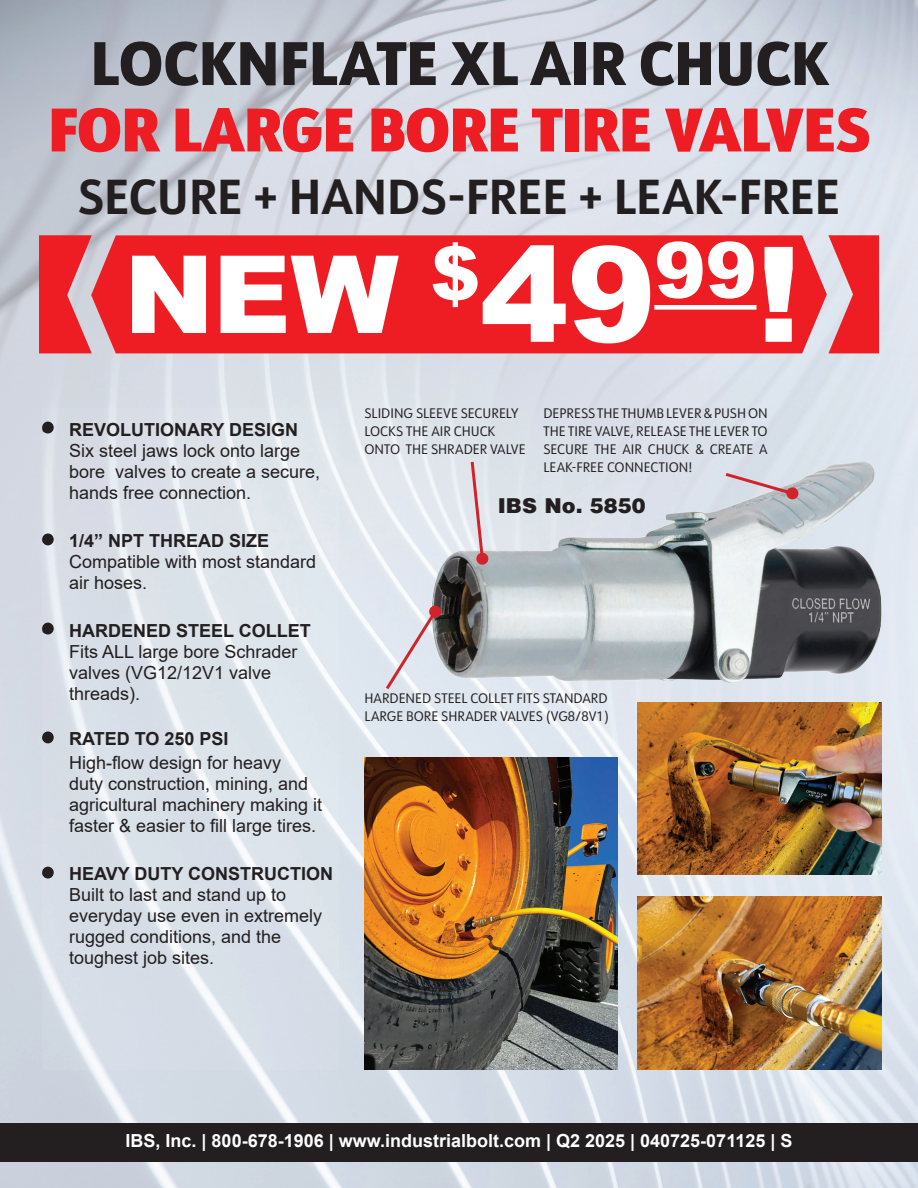
<style>
.page{position:relative;width:918px;height:1188px;background:#fff}
.page>*{position:absolute;margin:0;border:0;box-sizing:border-box;transform-origin:0 0}
.t1{font:900 132.6px "Arial";color:#fff}
.t2{font:900 108px "Arial";color:#fff}
.t3{font:60px "URW Form Semi Cond Poster";letter-spacing:-.005em;color:#ee1d23}
.t4{font:800 60px "URW Form Semi Cond";color:#231f20}
.t5{font:700 48px "URW Form Semi Cond";color:#231f20}
.t6{font:900 21px "Helvetica";color:#231f20}
.t7{font:18px/21px "Arial";color:#231f20}
.t8{font:700 18px "Arial";color:#231f20}
.t9{font:700 18px "Arial";color:#fff}
.t10{font:13.5px/18px "URW Form Semi Cond";color:#231f20}
</style>
<div class="page">
<img style="left:0;top:0;width:918px;height:1188px">
<img style="left:431px;top:446px;width:451px;height:251px">
<img style="left:637px;top:896px;width:245px;height:173px">
<div style="left:92px;top:235px;width:735px;height:118px;background:#ee1d23"></div>
<svg style="left:42px;top:408px;width:297px;height:661px;background:#dbe2e9"></svg>
<div style="left:0;top:1123px;width:918px;height:39px;background:#231f20"></div>
<div style="left:42px;top:422px;width:12px;height:12px;background:#231f20;border-radius:50%"></div>
<div style="left:42px;top:533px;width:12px;height:12px;background:#231f20;border-radius:50%"></div>
<div style="left:42px;top:623px;width:12px;height:11px;background:#231f20;border-radius:50%"></div>
<div style="left:42px;top:731px;width:12px;height:12px;background:#231f20;border-radius:50%"></div>
<div style="left:42px;top:867px;width:12px;height:12px;background:#231f20;border-radius:50%"></div>
<div style="left:654px;top:305px;width:103px;height:5px;background:#fff"></div>
<svg style="left:39px;top:235px;width:53px;height:118px;background:#e6474e"></svg>
<svg style="left:828px;top:235px;width:51px;height:118px;background:#e94f55"></svg>
<svg style="left:722px;top:471px;width:77px;height:29px;background:#d1c0c8"></svg>
<img style="left:364px;top:757px;width:253px;height:312px">
<img style="left:637px;top:702px;width:245px;height:173px">
<svg style="left:469px;top:459px;width:17px;height:103px;background:#ddc5cb"></svg>
<svg style="left:476px;top:552px;width:13px;height:13px"></svg>
<svg style="left:383px;top:605px;width:59px;height:88px;background:#d8d2d9"></svg>
<h3 class="t4" style="left:90px;top:21px;width:739px">LOCKNFLATE XL AIR CHUCK</h3>
<h3 class="t3" style="left:48px;top:87px;width:823px">FOR LARGE BORE TIRE VALVES</h3>
<h3 class="t5" style="left:78px;top:163px;width:764px">SECURE + HANDS-FREE + LEAK-FREE</h3>
<h2 class="t2" style="left:124px;top:216px;width:276px">NEW</h2>
<h1 class="t1" style="left:431px;top:198px;width:371px"><sup>$</sup>49<sup>99</sup>!</h1>
<p class="t8" style="left:42px;top:417px;width:258px">• REVOLUTIONARY DESIGN</p>
<p class="t7" style="left:69px;top:440px;width:253px">Six steel jaws lock onto large bore valves to create a secure, hands free connection.</p>
<p class="t8" style="left:42px;top:528px;width:229px">• 1/4” NPT THREAD SIZE</p>
<p class="t7" style="left:69px;top:551px;width:249px">Compatible with most standard air hoses.</p>
<p class="t8" style="left:42px;top:618px;width:270px">• HARDENED STEEL COLLET</p>
<p class="t7" style="left:69px;top:641px;width:230px">Fits ALL large bore Schrader valves (VG12/12V1 valve threads).</p>
<p class="t8" style="left:42px;top:726px;width:188px">• RATED TO 250 PSI</p>
<p class="t7" style="left:69px;top:752px;width:255px">High-flow design for heavy<br>duty construction, mining, and agricultural machinery making it faster &amp; easier to fill large tires.</p>
<p class="t8" style="left:42px;top:861px;width:293px">• HEAVY DUTY CONSTRUCTION</p>
<p class="t7" style="left:69px;top:884px;width:255px">Built to last and stand up to everyday use even in extremely rugged conditions, and the toughest job sites.</p>
<p class="t10" style="left:364px;top:404px;width:163px">SLIDING SLEEVE SECURELY<br>LOCKS THE AIR CHUCK<br>ONTO THE SHRADER VALVE</p>
<p class="t10" style="left:543px;top:404px;width:226px;text-align:justify">DEPRESS THE THUMB LEVER &amp; PUSH ON THE TIRE VALVE, RELEASE THE LEVER TO SECURE THE AIR CHUCK &amp; CREATE A LEAK-FREE CONNECTION!</p>
<p class="t6" style="left:498px;top:493px;width:150px">IBS No. 5850</p>
<p class="t10" style="left:364px;top:688px;width:246px">HARDENED STEEL COLLET FITS STANDARD<br>LARGE BORE SHRADER VALVES (VG8/8V1)</p>
<p class="t9" style="left:126px;top:1128px;width:668px">IBS, Inc. | 800-678-1906 | www.industrialbolt.com | Q2 2025 | 040725-071125 | S</p>
</div>
